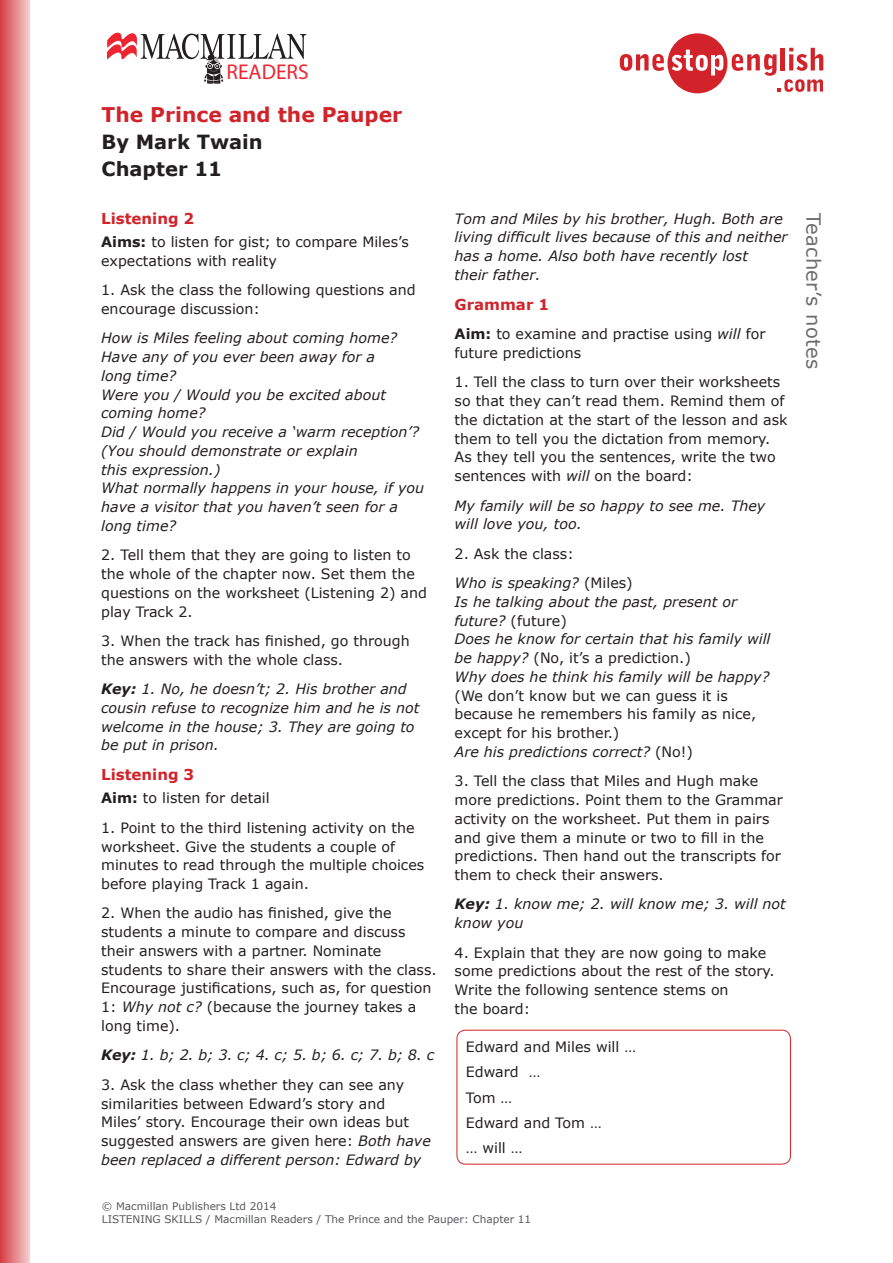
<style>
.page{position:relative;width:893px;height:1263px;background:#fff}
.page>*{position:absolute;margin:0;border:0;box-sizing:border-box;transform-origin:0 0}
.t1{font:21.45px "Myriad Pro";color:#ee2531}
.t2{font:700 20.25px "Verdana";color:#d1232a}
.t3{font:700 19.5px/27px "Verdana";color:#231f20}
.t4{font:19.5px "Verdana";letter-spacing:.02em;color:#6c6d70}
.BodyText{font:700 15px "Verdana";color:#d1232a}
.BodyText-2{font:14.25px/18.8px "Verdana";color:#231f20}
.BodyText-3{font:italic 14.25px/18.8px "Verdana";color:#231f20}
.t5{font:10.5px/13.5px "Verdana";color:#57585a}
.s1{font-weight:700}
.s2{font-style:italic}
.s3{font-style:normal}
</style>
<div class="page">
<svg style="left:107px;top:32px;width:199px;height:52px"></svg>
<div style="left:0;top:0;width:30px;height:1263px;background:linear-gradient(to right,#d63d44,#f4cbcc)"></div>
<svg style="left:620px;top:33px;width:203px;height:60px"></svg>
<div style="left:457px;top:1030px;width:334px;height:134px;border:1px solid #d1232a;border-radius:9px"></div>
<h1 class="t1" style="left:227px;top:59px;width:84px">READERS</h1>
<h2 class="t2" style="left:102px;top:100px;width:302px">The Prince and the Pauper</h2>
<h3 class="t3" style="left:102px;top:128px;width:163px">By Mark Twain<br>Chapter 11</h3>
<h3 class="BodyText" style="left:101px;top:208px;width:95px">Listening 2</h3>
<p class="BodyText-2" style="left:101px;top:232px;width:309px"><span class="s1">Aims:</span> to listen for gist; to compare Miles’s expectations with reality</p>
<p class="BodyText-2" style="left:101px;top:280px;width:316px">1. Ask the class the following questions and encourage discussion:</p>
<p class="BodyText-3" style="left:101px;top:329px;width:298px">How is Miles feeling about coming home?</p>
<p class="BodyText-3" style="left:101px;top:347px;width:275px">Have any of you ever been away for a long time?</p>
<p class="BodyText-3" style="left:101px;top:385px;width:286px">Were you / Would you be excited about coming home?</p>
<p class="BodyText-3" style="left:101px;top:422px;width:319px">Did / Would you receive a ‘warm reception’? (You should demonstrate or explain<br>this expression.)</p>
<p class="BodyText-3" style="left:101px;top:479px;width:325px">What normally happens in your house, if you have a visitor that you haven’t seen for a long time?</p>
<p class="BodyText-2" style="left:101px;top:546px;width:327px">2. Tell them that they are going to listen to the whole of the chapter now. Set them the questions on the worksheet (Listening 2) and play Track 2.</p>
<p class="BodyText-2" style="left:101px;top:631px;width:310px">3. When the track has finished, go through the answers with the whole class.</p>
<p class="BodyText-3" style="left:101px;top:679px;width:320px"><span class="s1">Key:</span> 1. No, he doesn’t; 2. His brother and cousin refuse to recognize him and he is not welcome in the house; 3. They are going to be put in prison.</p>
<h3 class="BodyText" style="left:101px;top:764px;width:95px">Listening 3</h3>
<p class="BodyText-2" style="left:101px;top:789px;width:170px"><span class="s1">Aim:</span> to listen for detail</p>
<p class="BodyText-2" style="left:101px;top:818px;width:325px">1. Point to the third listening activity on the worksheet. Give the students a couple of minutes to read through the multiple choices before playing Track 1 again.</p>
<p class="BodyText-2" style="left:101px;top:904px;width:337px">2. When the audio has finished, give the students a minute to compare and discuss their answers with a partner. Nominate students to share their answers with the class.<br>Encourage justifications, such as, for question 1: <span class="s2">Why not c?</span> (because the journey takes a long time).</p>
<p class="BodyText-3" style="left:101px;top:1046px;width:335px"><span class="s1">Key:</span> 1. b; 2. b; 3. c; 4. c; 5. b; 6. c; 7. b; 8. c</p>
<p class="BodyText-2" style="left:101px;top:1075px;width:331px">3. Ask the class whether they can see any similarities between Edward’s story and<br>Miles’ story. Encourage their own ideas but suggested answers are given here: <span class="s2">Both have been replaced a different person: Edward by</span></p>
<p class="BodyText-3" style="left:455px;top:209px;width:334px">Tom and Miles by his brother, Hugh. Both are living difficult lives because of this and neither has a home. Also both have recently lost<br>their father.</p>
<p class="BodyText" style="left:455px;top:294px;width:96px">Grammar 1</p>
<p class="BodyText-2" style="left:455px;top:325px;width:312px"><span class="s1">Aim:</span> to examine and practise using <span class="s2">will</span> for future predictions</p>
<p class="BodyText-2" style="left:455px;top:373px;width:335px">1. Tell the class to turn over their worksheets so that they can’t read them. Remind them of the dictation at the start of the lesson and ask them to tell you the dictation from memory.<br>As they tell you the sentences, write the two sentences with <span class="s2">will</span> on the board:</p>
<p class="BodyText-3" style="left:455px;top:496px;width:312px">My family will be so happy to see me. They will love you, too.</p>
<p class="BodyText-2" style="left:455px;top:544px;width:121px">2. Ask the class:</p>
<p class="BodyText-3" style="left:455px;top:573px;width:180px">Who is speaking? <span class="s3">(Miles)</span></p>
<p class="BodyText-3" style="left:455px;top:592px;width:284px">Is he talking about the past, present or future? <span class="s3">(future)</span></p>
<p class="BodyText-3" style="left:455px;top:630px;width:317px">Does he know for certain that his family will be happy? <span class="s3">(No, it’s a prediction.)</span></p>
<p class="BodyText-2" style="left:455px;top:667px;width:316px"><span class="s2">Why does he think his family will be happy? </span>(We don’t know but we can guess it is because he remembers his family as nice, except for his brother.)</p>
<p class="BodyText-3" style="left:455px;top:742px;width:240px">Are his predictions correct? <span class="s3">(No!)</span></p>
<p class="BodyText-2" style="left:455px;top:771px;width:330px">3. Tell the class that Miles and Hugh make more predictions. Point them to the Grammar activity on the worksheet. Put them in pairs and give them a minute or two to fill in the predictions. Then hand out the transcripts for them to check their answers.</p>
<p class="BodyText-3" style="left:455px;top:895px;width:333px"><span class="s1">Key:</span> 1. know me; 2. will know me; 3. will not know you</p>
<p class="BodyText-2" style="left:455px;top:943px;width:322px">4. Explain that they are now going to make some predictions about the rest of the story.<br>Write the following sentence stems on<br>the board:</p>
<p class="BodyText-2" style="left:466px;top:1038px;width:172px">Edward and Miles will …</p>
<p class="BodyText-2" style="left:466px;top:1063px;width:76px">Edward …</p>
<p class="BodyText-2" style="left:466px;top:1088px;width:48px">Tom …</p>
<p class="BodyText-2" style="left:466px;top:1113px;width:137px">Edward and Tom …</p>
<p class="BodyText-2" style="left:466px;top:1138px;width:58px">… will …</p>
<p class="t5" style="left:102px;top:1199px;width:431px">© Macmillan Publishers Ltd 2014<br>LISTENING SKILLS / Macmillan Readers / The Prince and the Pauper: Chapter 11</p>
<p class="t4" style="left:827px;top:213px;width:158px;rotate:90deg">Teacher’s notes</p>
</div>
